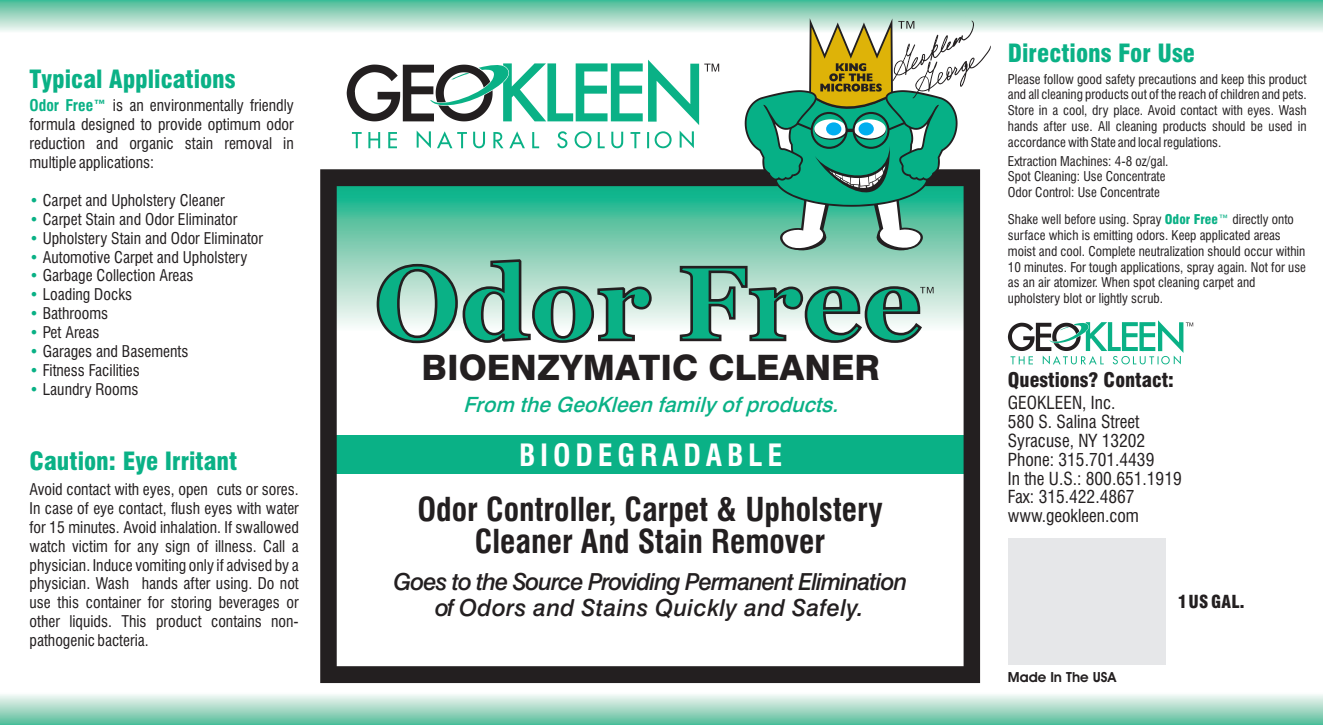
<style>
.page{position:relative;width:1323px;height:725px;background:#fff}
.page>*{position:absolute;margin:0;border:0;box-sizing:border-box;transform-origin:0 0}
.t1{font:700 104.83px "Georgia";color:#0ab186}
.t2{font:35px "Swis 721 Hv BT";color:#231f20}
.t3{font:700 32.2px/31.5px "Swis 721 Cn BT";color:#231f20;text-align:center}
.t4{font:700 29.93px "Swis 721 Cn BT";letter-spacing:.16em;color:#fff}
.t5{font:24.5px "Swis 721 Blk Cn BT";color:#0ab186}
.t6{font:italic 23.45px/25.9px "Swis 721 Md BT";letter-spacing:-.04em;color:#231f20;text-align:center}
.t7{font:italic 21px "Swis 721 Md BT";color:#0ab186}
.t8{font:19.78px "Swis 721 Blk Cn BT";color:#231f20}
.t9{font:17.5px/18.9px "Swis 721 Cn BT";color:#231f20}
.t10{font:17.5px "Swis 721 Blk Cn BT";color:#231f20}
.t11{font:15.75px/18.9px "Swis 721 Cn BT";color:#231f20;text-align:justify}
.t12{font:700 14px "Avant Garde Bk BT";color:#231f20}
.t13{font:13.12px/15.8px "Swis 721 Cn BT";color:#231f20}
.s1{font-weight:700;color:#0ab186}
.s2{color:#09b185}
.s3{font-family:"Swis 721 Blk Cn BT";color:#0ab186}
.s4{color:#0ab186}
</style>
<div class="page">
<div style="left:0;top:0;width:1323px;height:32px;background:linear-gradient(to bottom,#4dba95,#f1f6f2)"></div>
<div style="left:0;top:692px;width:1323px;height:32px;background:linear-gradient(to bottom,#fffcfb,#5fc09e)"></div>
<svg style="left:320px;top:169px;width:660px;height:514px"></svg>
<svg style="left:347px;top:60px;width:372px;height:88px"></svg>
<svg style="left:1008px;top:320px;width:185px;height:44px"></svg>
<div style="left:1008px;top:538px;width:157px;height:126px;background:#e6e7e9"></div>
<svg style="left:741px;top:16px;width:250px;height:245px"></svg>
<h3 class="t5" style="left:30px;top:69px;width:208px">Typical Applications</h3>
<p class="t11" style="left:30px;top:98px;width:266px"><span class="s1">Odor Free™</span> is an environmentally friendly formula designed to provide optimum odor reduction and organic stain removal in multiple applications:</p>
<p class="t11" style="left:30px;top:192px;width:197px"><span class="s2">•</span> Carpet and Upholstery Cleaner</p>
<p class="t11" style="left:30px;top:211px;width:209px"><span class="s2">•</span> Carpet Stain and Odor Eliminator</p>
<p class="t11" style="left:30px;top:230px;width:235px"><span class="s2">•</span> Upholstery Stain and Odor Eliminator</p>
<p class="t11" style="left:30px;top:249px;width:219px"><span class="s2">•</span> Automotive Carpet and Upholstery</p>
<p class="t11" style="left:30px;top:268px;width:166px"><span class="s2">•</span> Garbage Collection Areas</p>
<p class="t11" style="left:30px;top:287px;width:104px"><span class="s2">•</span> Loading Docks</p>
<p class="t11" style="left:30px;top:305px;width:80px"><span class="s2">•</span> Bathrooms</p>
<p class="t11" style="left:30px;top:324px;width:71px"><span class="s2">•</span> Pet Areas</p>
<p class="t11" style="left:30px;top:362px;width:112px"><span class="s2">•</span> Fitness Facilities</p>
<p class="t11" style="left:30px;top:381px;width:110px"><span class="s2">•</span> Laundry Rooms</p>
<p class="t11" style="left:30px;top:343px;width:160px"><span class="s2">•</span> Garages and Basements</p>
<h3 class="t5" style="left:30px;top:451px;width:209px">Caution: Eye Irritant</h3>
<p class="t11" style="left:30px;top:481px;width:271px">Avoid contact with eyes, open cuts or sores.<br>In case of eye contact, flush eyes with water for 15 minutes. Avoid inhalation. If swallowed watch victim for any sign of illness. Call a physician. Induce vomiting only if advised by a physician. Wash hands after using. Do not use this container for storing beverages or other liquids. This product contains non&shy;pathogenic bacteria.</p>
<h1 class="t1" style="left:374px;top:260px;width:549px">Odor Free</h1>
<h2 class="t2" style="left:422px;top:353px;width:460px">BIOENZYMATIC CLEANER</h2>
<h3 class="t7" style="left:463px;top:395px;width:382px">From the GeoKleen family of products.</h3>
<h3 class="t4" style="left:519px;top:443px;width:265px">BIODEGRADABLE</h3>
<h3 class="t3" style="left:417px;top:497px;width:467px">Odor Controller, Carpet &amp; Upholstery<br>Cleaner And Stain Remover</h3>
<h3 class="t6" style="left:394px;top:571px;width:515px">Goes to the Source Providing Permanent Elimination of Odors and Stains Quickly and Safely.</h3>
<h3 class="t5" style="left:1008px;top:44px;width:189px">Directions For Use</h3>
<p class="t13" style="left:1008px;top:72px;width:300px;text-align:justify">Please follow good safety precautions and keep this product and all cleaning products out of the reach of children and pets.<br>Store in a cool, dry place. Avoid contact with eyes. Wash hands after use. All cleaning products should be used in accordance with State and local regulations.</p>
<p class="t13" style="left:1008px;top:154px;width:162px">Extraction Machines: 4-8 oz/gal.<br>Spot Cleaning: Use Concentrate<br>Odor Control: Use Concentrate</p>
<p class="t13" style="left:1008px;top:213px;width:300px">Shake well before using. Spray <span class="s3">Odor Free</span><span class="s4">™</span> directly onto surface which is emitting odors. Keep applicated areas moist and cool. Complete neutralization should occur within 10 minutes. For tough applications, spray again. Not for use as an air atomizer. When spot cleaning carpet and upholstery blot or lightly scrub.</p>
<p class="t8" style="left:1008px;top:372px;width:168px">Questions? Contact:</p>
<p class="t9" style="left:1008px;top:395px;width:175px">GEOKLEEN, Inc.<br>580 S. Salina Street<br>Syracuse, NY 13202<br>Phone: 315.701.4439<br>In the U.S.: 800.651.1919<br>Fax: 315.422.4867 www.geokleen.com</p>
<p class="t12" style="left:1008px;top:671px;width:110px">Made In The USA</p>
<p class="t10" style="left:1178px;top:594px;width:68px">1 US GAL.</p>
</div>
